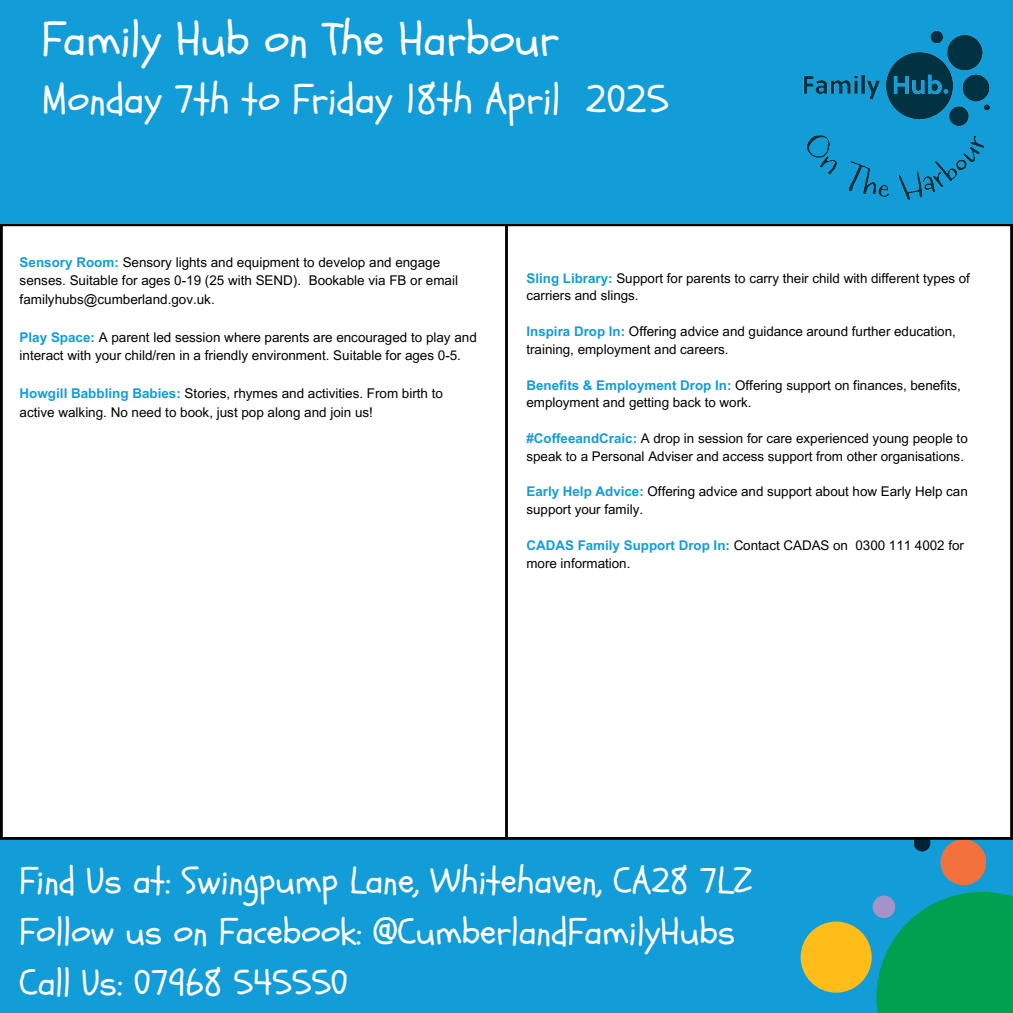
<style>
.page{position:relative;width:1013px;height:1013px;background:#fff}
.page>*{position:absolute;margin:0;border:0;box-sizing:border-box;transform-origin:0 0}
.t1{font:47px "Schoolbell";color:#fff}
.t2{font:40.75px "Schoolbell";color:#fff}
.t3{font:36.5px/50.6px "Schoolbell";color:#fff}
.t4{font:13.38px/17.8px "Arial MT Pro";color:#000}
.s1{font-weight:700;color:#129dd9}
</style>
<div class="page">
<div style="left:0;top:839px;width:1012px;height:173px;background:#129dd9"></div>
<div style="left:876px;top:892px;width:136px;height:120px;background:#00a04e"></div>
<div style="left:940px;top:839px;width:46px;height:46px;background:#f3713c;border-radius:50%"></div>
<svg style="left:913px;top:834px;width:17px;height:17px"></svg>
<div style="left:872px;top:895px;width:23px;height:23px;background:#a493c6;border-radius:50%"></div>
<div style="left:800px;top:921px;width:71px;height:71px;background:#febd18;border-radius:50%"></div>
<hr style="left:0;top:226px;width:3px;height:611px;background:#000">
<hr style="left:505px;top:226px;width:3px;height:611px;background:#000">
<hr style="left:1010px;top:226px;width:2px;height:611px;background:#000">
<hr style="left:0;top:223px;width:1012px;height:3px;background:#000">
<hr style="left:0;top:837px;width:1012px;height:2px;background:#000">
<div style="left:0;top:0;width:1012px;height:223px;background:#129dd9"></div>
<img style="left:803px;top:30px;width:187px;height:171px">
<h1 class="t1" style="left:42px;top:8px;width:518px">Family Hub on The Harbour</h1>
<h1 class="t2" style="left:42px;top:73px;width:628px">Monday 7th to Friday 18th April 2025</h1>
<p class="t4" style="left:20px;top:254px;width:440px;line-height:18.8px"><span class="s1">Sensory Room:</span> Sensory lights and equipment to develop and engage senses. Suitable for ages 0-19 (25 with SEND). Bookable via FB or email familyhubs@cumberland.gov.uk.</p>
<p class="t4" style="left:20px;top:329px;width:458px;line-height:18.8px"><span class="s1">Play Space:</span> A parent led session where parents are encouraged to play and interact with your child/ren in a friendly environment. Suitable for ages 0-5.</p>
<p class="t4" style="left:20px;top:385px;width:425px;line-height:18.8px"><span class="s1">Howgill Babbling Babies:</span> Stories, rhymes and activities. From birth to active walking. No need to book, just pop along and join us!</p>
<p class="t4" style="left:526px;top:271px;width:445px"><span class="s1">Sling Library:</span> Support for parents to carry their child with different types of carriers and slings.</p>
<p class="t4" style="left:526px;top:324px;width:431px"><span class="s1">Inspira Drop In:</span> Offering advice and guidance around further education, training, employment and careers.</p>
<p class="t4" style="left:526px;top:377px;width:436px"><span class="s1">Benefits &amp; Employment Drop In:</span> Offering support on finances, benefits, employment and getting back to work.</p>
<p class="t4" style="left:526px;top:431px;width:443px"><span class="s1">#CoffeeandCraic:</span> A drop in session for care experienced young people to speak to a Personal Adviser and access support from other organisations.</p>
<p class="t4" style="left:526px;top:484px;width:443px"><span class="s1">Early Help Advice:</span> Offering advice and support about how Early Help can support your family.</p>
<p class="t4" style="left:526px;top:538px;width:439px"><span class="s1">CADAS Family Support Drop In:</span> Contact CADAS on 0300 111 4002 for more information.</p>
<p class="t3" style="left:20px;top:856px;width:734px">Find Us at: Swingpump Lane, Whitehaven, CA28 7LZ<br>Follow us on Facebook: @CumberlandFamilyHubs<br>Call Us: 07968 545550</p>
</div>
